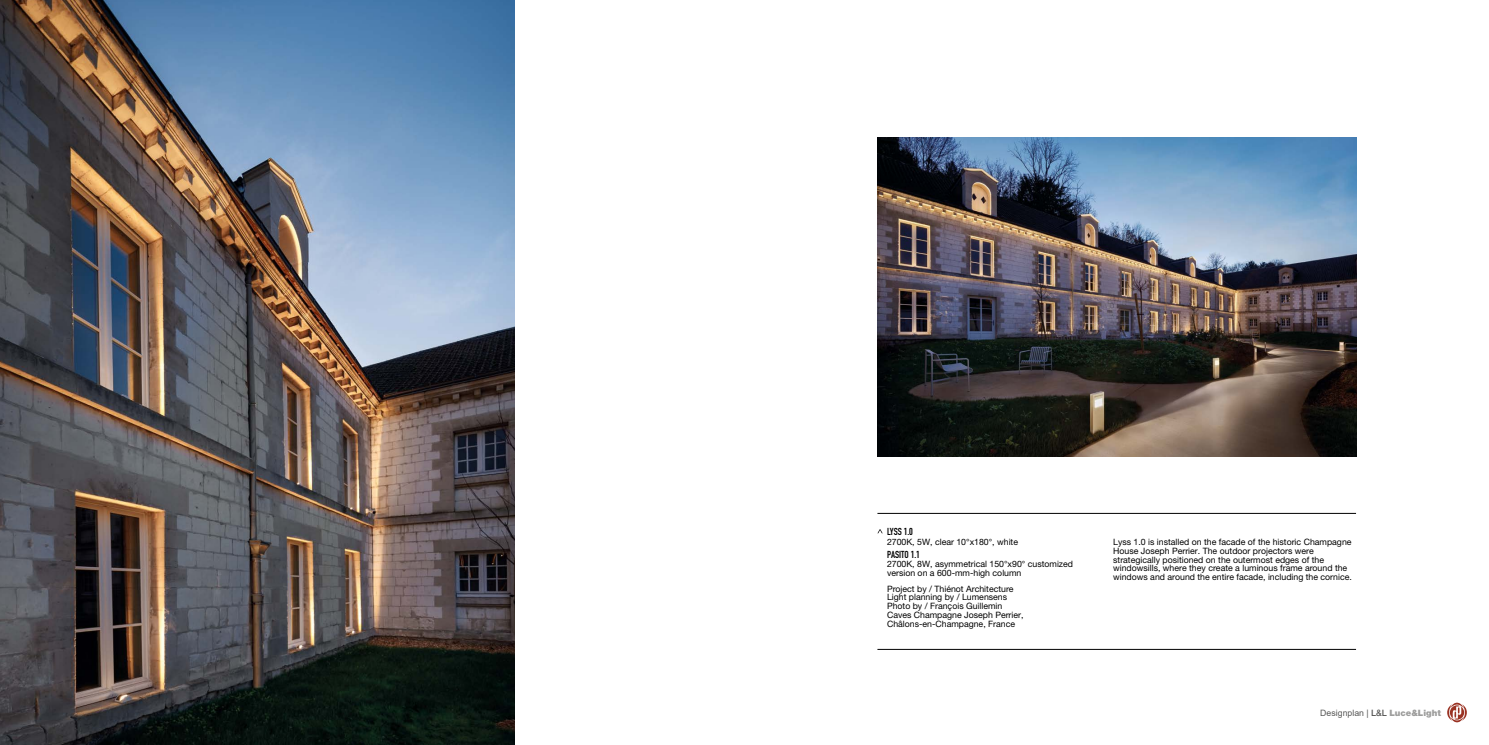
<style>
.page{position:relative;width:1489px;height:745px;background:#fff}
.page>*{position:absolute;margin:0;border:0;box-sizing:border-box;transform-origin:0 0}
.t1{font:10px "DIN Engschrift";color:#000}
.t2{font:8.75px/8.8px "Helvetica Neue";color:#000}
.t3{font:8.75px "Arial";color:#575756}
.s1{font-family:"Helvetica Neue";font-weight:500}
.s2{font-family:"Helvetica Neue";font-weight:900;color:#9d9d9c}
</style>
<div class="page">
<img style="left:0;top:0;width:514px;height:744px">
<img style="left:877px;top:137px;width:478px;height:319px">
<hr style="left:877px;top:648px;width:478px;height:1px;background:#000">
<hr style="left:877px;top:513px;width:478px;height:1px;background:#000">
<svg style="left:877px;top:529px;width:5px;height:4px"></svg>
<svg style="left:1447px;top:702px;width:19px;height:19px"></svg>
<p class="t1" style="left:887px;top:525px;width:27px">LYSS 1.0</p>
<p class="t2" style="left:887px;top:537px;width:132px">2700K, 5W, clear 10°x180°, white</p>
<p class="t1" style="left:887px;top:547px;width:34px">PASITO 1.1</p>
<p class="t2" style="left:887px;top:558px;width:187px">2700K, 8W, asymmetrical 150°x90° customized version on a 600-mm-high column</p>
<p class="t2" style="left:887px;top:583px;width:138px">Project by / Thiénot Architecture<br>Light planning by / Lumensens<br>Photo by / François Guillemin<br>Caves Champagne Joseph Perrier,<br>Châlons-en-Champagne, France</p>
<p class="t2" style="left:1113px;top:537px;width:240px">Lyss 1.0 is installed on the facade of the historic Champagne House Joseph Perrier. The outdoor projectors were strategically positioned on the outermost edges of the windowsills, where they create a luminous frame around the windows and around the entire facade, including the cornice.</p>
<p class="t3" style="left:1320px;top:706px;width:122px">Designplan | <span class="s1">L&amp;L</span> <span class="s2">Luce&amp;Light</span></p>
</div>
